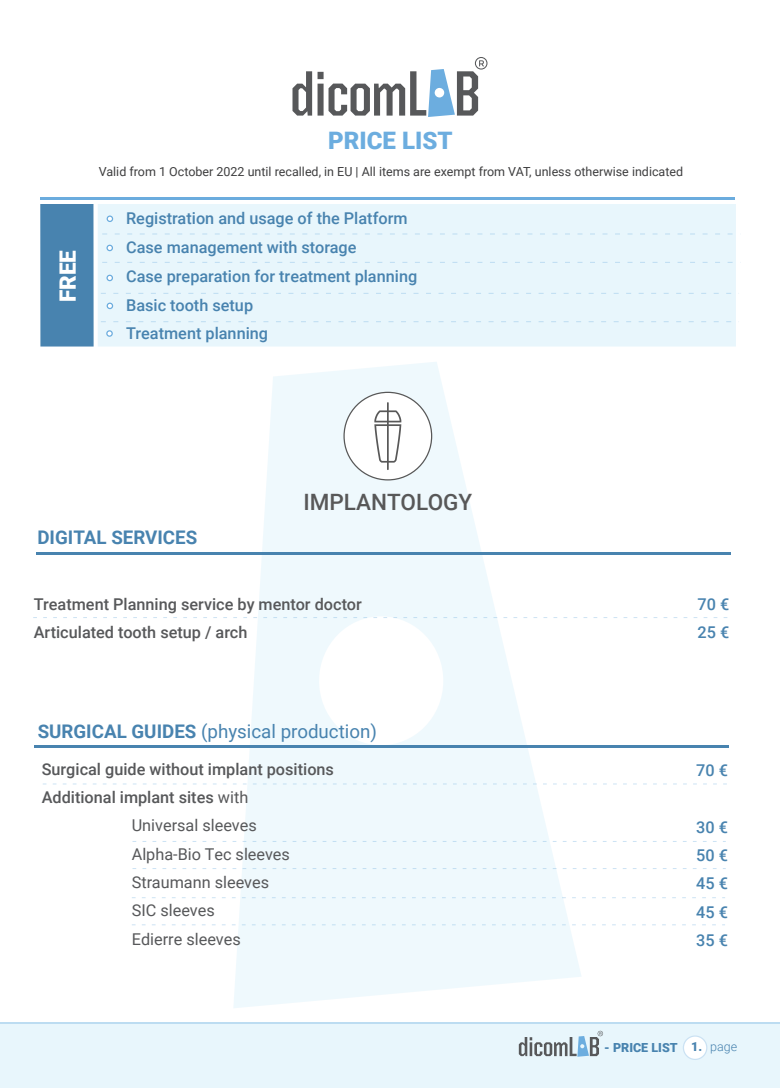
<style>
.page{position:relative;width:780px;height:1088px;background:#fff}
.page>*{position:absolute;margin:0;border:0;box-sizing:border-box;transform-origin:0 0}
.t1{font:900 24px "Roboto";color:#6caddf}
.t2{font:500 22.5px "Roboto";color:#585858}
.t3{font:900 22.5px "Roboto";color:#fff}
.t4{font:18.75px "Roboto";color:#4883af}
.t5{font:700 18.75px "Roboto";color:#4883af}
.t6{font:500 16.25px/28.4px "Roboto";color:#4883af}
.t7{font:500 16.25px/28.4px "Roboto";color:#57585a}
.t8{font:16.25px "Roboto";color:#57585a}
.t9{font:12.5px "Roboto";color:#3e3e3f}
.t10{font:900 12.5px "Roboto";color:#4883af}
.s1{font-weight:700}
.s2{font-weight:400}
.s3{font-weight:300}
</style>
<div class="page">
<svg style="left:233px;top:362px;width:348px;height:646px;fill:#eff9fd"></svg>
<div style="left:0;top:1022px;width:780px;height:66px;background:#e8f6fc"></div>
<hr style="left:0;top:1022px;width:780px;height:2px;background:#6bacde">
<div style="left:682px;top:1035px;width:25px;height:25px;background:#fff;border-radius:50%"></div>
<div style="left:682px;top:1035px;width:25px;height:25px;border:1px solid #6bacde;border-radius:50%"></div>
<svg style="left:519px;top:1031px;width:84px;height:26px"></svg>
<svg style="left:43px;top:783px;width:684px;height:1px"></svg>
<svg style="left:132px;top:868px;width:593px;height:1px"></svg>
<svg style="left:132px;top:841px;width:593px;height:1px"></svg>
<svg style="left:132px;top:924px;width:593px;height:1px"></svg>
<svg style="left:132px;top:897px;width:593px;height:1px"></svg>
<hr style="left:34px;top:745px;width:695px;height:2px;background:#4883af">
<svg style="left:33px;top:617px;width:695px;height:1px"></svg>
<hr style="left:36px;top:552px;width:695px;height:2px;background:#4883af">
<div style="left:344px;top:392px;width:87px;height:88px;background:#fff;border-radius:50%"></div>
<svg style="left:374px;top:402px;width:27px;height:68px"></svg>
<div style="left:98px;top:204px;width:638px;height:143px;background:#e8f6fc"></div>
<svg style="left:102px;top:262px;width:634px;height:1px"></svg>
<svg style="left:102px;top:233px;width:634px;height:1px"></svg>
<div style="left:106px;top:330px;width:7px;height:7px;border:1px solid #6bacde;border-radius:50%"></div>
<svg style="left:107px;top:303px;width:6px;height:6px"></svg>
<div style="left:106px;top:245px;width:7px;height:6px;border:1px solid #6bacde;border-radius:50%"></div>
<div style="left:106px;top:275px;width:7px;height:6px;border:1px solid #6bacde;border-radius:50%"></div>
<div style="left:107px;top:215px;width:6px;height:7px;border:1px solid #6bacde;border-radius:50%"></div>
<div style="left:40px;top:204px;width:54px;height:142px;background:#4883af"></div>
<hr style="left:40px;top:198px;width:695px;height:2px;background:#6bacde">
<svg style="left:101px;top:321px;width:638px;height:1px"></svg>
<svg style="left:101px;top:293px;width:638px;height:1px"></svg>
<svg style="left:292px;top:57px;width:195px;height:60px"></svg>
<h1 class="t1" style="left:328px;top:123px;width:126px">PRICE LIST</h1>
<h2 class="t3" style="left:52px;top:302px;width:54px;rotate:-90deg">FREE</h2>
<p class="t9" style="left:99px;top:163px;width:586px">Valid from 1 October 2022 until recalled, in EU | All items are exempt from VAT, unless otherwise indicated</p>
<p class="t6" style="left:126px;top:203px;width:292px;line-height:28.8px">Registration and usage of the Platform<br>Case management with storage<br>Case preparation for treatment planning<br>Basic tooth setup<br>Treatment planning</p>
<h2 class="t2" style="left:303px;top:486px;width:170px">IMPLANTOLOGY</h2>
<p class="t5" style="left:37px;top:524px;width:161px">DIGITAL SERVICES</p>
<p class="t7" style="left:34px;top:589px;width:329px">Treatment Planning service by mentor doctor<br>Articulated tooth setup / arch</p>
<p class="t4" style="left:38px;top:718px;width:341px"><span class="s1">SURGICAL GUIDES</span> (physical production)</p>
<p class="t7" style="left:42px;top:754px;width:294px">Surgical guide without implant positions</p>
<p class="t7" style="left:42px;top:782px;width:208px">Additional implant sites <span class="s2">with</span></p>
<p class="t8" style="left:132px;top:814px;width:126px">Universal sleeves</p>
<p class="t8" style="left:132px;top:842px;width:160px">Alpha-Bio Tec sleeves</p>
<p class="t8" style="left:132px;top:871px;width:139px">Straumann sleeves</p>
<p class="t8" style="left:132px;top:899px;width:84px">SIC sleeves</p>
<p class="t8" style="left:132px;top:927px;width:110px">Edierre sleeves</p>
<p class="t6" style="left:697px;top:589px;width:33px">70 €<br>25 €</p>
<p class="t6" style="left:696px;top:755px;width:33px">70 €</p>
<p class="t6" style="left:696px;top:812px;width:33px;text-align:justify">30 € 50 € 45 € 45 € 35 €</p>
<p class="t10" style="left:604px;top:1039px;width:134px">- PRICE LIST 1. <span class="s3">page</span></p>
</div>
